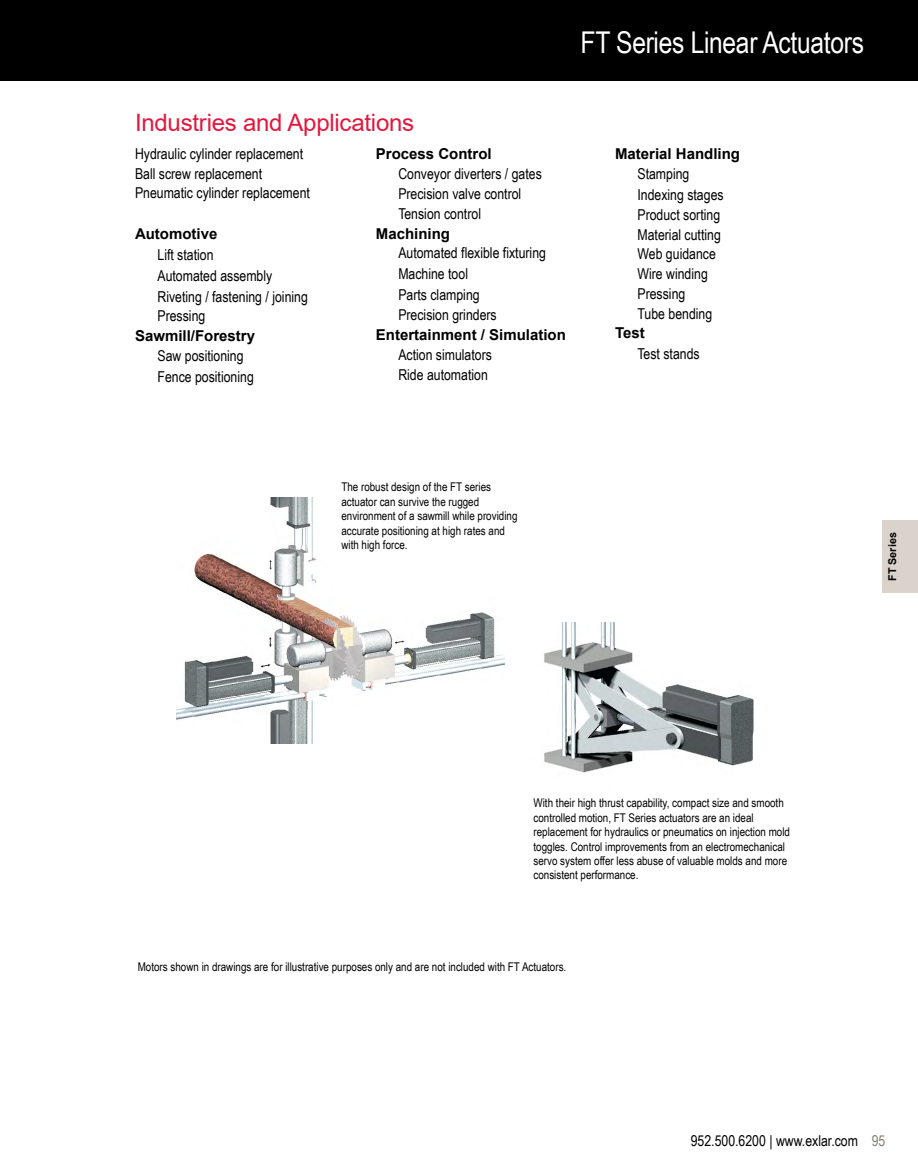
<style>
.page{position:relative;width:918px;height:1175px;background:#fff}
.page>*{position:absolute;margin:0;border:0;box-sizing:border-box;transform-origin:0 0}
.t1{font:30px "Arial Narrow";letter-spacing:-.01em;color:#fff}
.t2{font:24px "Arial";letter-spacing:-.01em;color:#e3173e}
.t3{font:15px "Arial Narrow";color:#000}
.t4{font:700 15px "Arial";color:#000}
.t5{font:12px/14.4px "Arial Narrow";color:#000}
.t6{font:700 10.8px "Arial";color:#000}
.s1{color:#887e6e}
</style>
<div class="page">
<div style="left:0;top:0;width:918px;height:81px;background:#000"></div>
<div style="left:883px;top:520px;width:35px;height:73px;background:#dad3cc"></div>
<img style="left:176px;top:497px;width:328px;height:246px">
<img style="left:544px;top:622px;width:210px;height:151px">
<p class="t1" style="left:581px;top:20px;width:285px">FT Series Linear Actuators</p>
<p class="t2" style="left:135px;top:106px;width:281px">Industries and Applications</p>
<p class="t3" style="left:135px;top:143px;width:170px">Hydraulic cylinder replacement</p>
<p class="t3" style="left:135px;top:162px;width:129px">Ball screw replacement</p>
<p class="t3" style="left:135px;top:182px;width:177px">Pneumatic cylinder replacement</p>
<p class="t4" style="left:135px;top:223px;width:84px">Automotive</p>
<p class="t3" style="left:158px;top:243px;width:58px">Lift station</p>
<p class="t3" style="left:158px;top:264px;width:116px">Automated assembly</p>
<p class="t3" style="left:158px;top:285px;width:152px">Riveting / fastening / joining</p>
<p class="t3" style="left:158px;top:305px;width:49px">Pressing</p>
<p class="t4" style="left:135px;top:325px;width:122px">Sawmill/Forestry</p>
<p class="t3" style="left:158px;top:344px;width:88px">Saw positioning</p>
<p class="t3" style="left:158px;top:365px;width:98px">Fence positioning</p>
<p class="t4" style="left:376px;top:143px;width:117px">Process Control</p>
<p class="t3" style="left:398px;top:163px;width:145px">Conveyor diverters / gates</p>
<p class="t3" style="left:398px;top:183px;width:125px">Precision valve control</p>
<p class="t3" style="left:398px;top:203px;width:84px">Tension control</p>
<p class="t4" style="left:376px;top:223px;width:76px">Machining</p>
<p class="t3" style="left:398px;top:242px;width:149px">Automated flexible fixturing</p>
<p class="t3" style="left:398px;top:263px;width:71px">Machine tool</p>
<p class="t3" style="left:398px;top:284px;width:83px">Parts clamping</p>
<p class="t3" style="left:398px;top:303px;width:100px">Precision grinders</p>
<p class="t4" style="left:376px;top:324px;width:192px">Entertainment / Simulation</p>
<p class="t3" style="left:398px;top:344px;width:95px">Action simulators</p>
<p class="t3" style="left:398px;top:364px;width:91px">Ride automation</p>
<p class="t4" style="left:615px;top:143px;width:127px">Material Handling</p>
<p class="t3" style="left:638px;top:163px;width:53px">Stamping</p>
<p class="t3" style="left:638px;top:184px;width:88px">Indexing stages</p>
<p class="t3" style="left:638px;top:204px;width:84px">Product sorting</p>
<p class="t3" style="left:638px;top:223px;width:85px">Material cutting</p>
<p class="t3" style="left:638px;top:243px;width:80px">Web guidance</p>
<p class="t3" style="left:638px;top:263px;width:72px">Wire winding</p>
<p class="t3" style="left:638px;top:283px;width:49px">Pressing</p>
<p class="t3" style="left:638px;top:302px;width:76px">Tube bending</p>
<p class="t4" style="left:615px;top:322px;width:31px">Test</p>
<p class="t3" style="left:638px;top:343px;width:64px">Test stands</p>
<p class="t5" style="left:341px;top:479px;width:178px">The robust design of the FT series actuator can survive the rugged environment of a sawmill while providing accurate positioning at high rates and with high force.</p>
<p class="t6" style="left:885px;top:581px;width:50px;rotate:-90deg">FT Series</p>
<p class="t5" style="left:534px;top:795px;width:258px">With their high thrust capability, compact size and smooth controlled motion, FT Series actuators are an ideal replacement for hydraulics or pneumatics on injection mold toggles. Control improvements from an electromechanical servo system offer less abuse of valuable molds and more consistent performance.</p>
<p class="t5" style="left:138px;top:958px;width:430px">Motors shown in drawings are for illustrative purposes only and are not included with FT Actuators.</p>
<p class="t3" style="left:691px;top:1130px;width:196px">952.500.6200 | www.exlar.com <span class="s1">95</span></p>
</div>
